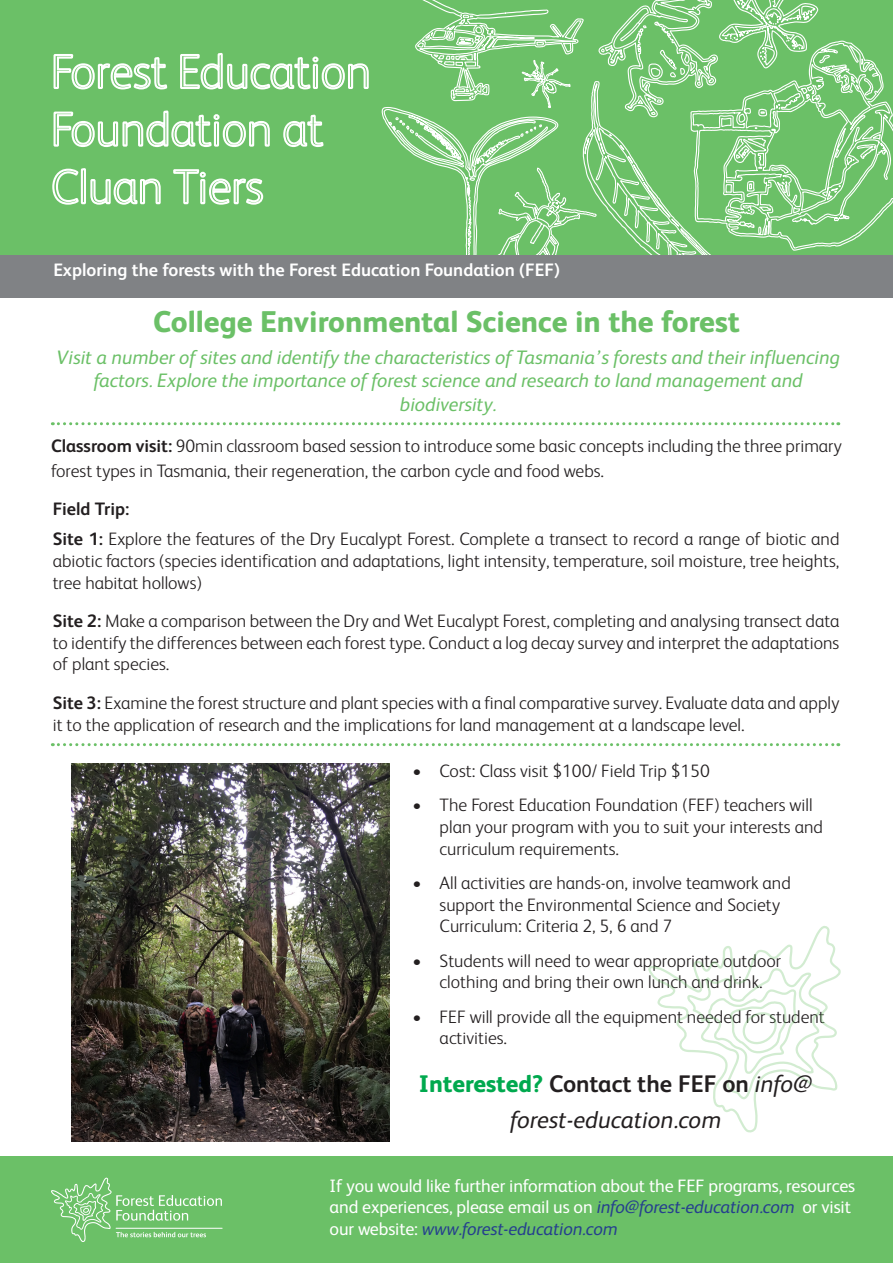
<style>
.page{position:relative;width:893px;height:1263px;background:#fff}
.page>*{position:absolute;margin:0;border:0;box-sizing:border-box;transform-origin:0 0}
.Newsletter_Article_H{font:800 30px "FS Albert";color:#6bc067}
.Newsletter_Article_H-2{font:italic 24px/36px "FS Albert";color:#231f20;text-align:center}
.Newsletter_Article_H-3{font:italic 19.5px/23.4px "FS Albert";color:#6bc067;text-align:center}
.Newsletter_Feature_T{font:300 18px/21.6px "FS Albert";color:#231f20;text-align:justify}
.Newsletter_Body_Text{font:300 18px/21.6px "FS Albert";color:#231f20}
.Newsletter_Header{font:18px/21.6px "FS Albert";letter-spacing:-.01em;color:#fff}
.Newsletter_Header-2{font:700 18px "FS Albert";color:#fff}
.Newsletter_Feature_T-2{font:700 18px "FS Albert";color:#231f20}
.s1{font-weight:700}
.s2{font-weight:800;font-style:normal;color:#00a94e}
.s3{font-weight:700;font-style:normal}
.s4{font-style:italic;color:#253f8e}
</style>
<div class="page">
<div style="left:0;top:0;width:893px;height:255px;background:#6bc067"></div>
<svg style="left:819px;top:40px;width:74px;height:190px"></svg>
<svg style="left:819px;top:63px;width:48px;height:184px"></svg>
<svg style="left:381px;top:0;width:438px;height:255px"></svg>
<div style="left:0;top:255px;width:893px;height:43px;background:#808285"></div>
<div style="left:0;top:1157px;width:893px;height:106px;background:#6bc067"></div>
<svg style="left:51px;top:1178px;width:171px;height:64px"></svg>
<hr style="left:116px;top:1228px;width:107px;height:1px;background:#fff">
<svg style="left:53px;top:53px;width:316px;height:94px"></svg>
<svg style="left:52px;top:168px;width:27px;height:37px"></svg>
<div style="left:81px;top:168px;width:5px;height:36px;border:2px solid #fff"></div>
<svg style="left:90px;top:178px;width:71px;height:27px"></svg>
<svg style="left:173px;top:169px;width:91px;height:36px"></svg>
<svg style="left:52px;top:743px;width:787px;height:3px"></svg>
<svg style="left:648px;top:926px;width:193px;height:207px"></svg>
<svg style="left:52px;top:422px;width:787px;height:3px"></svg>
<img style="left:72px;top:763px;width:317px;height:378px">
<p class="Newsletter_Header-2" style="left:53px;top:260px;width:508px">Exploring the forests with the Forest Education Foundation (FEF)</p>
<p class="Newsletter_Article_H" style="left:153px;top:304px;width:588px">College Environmental Science in the forest</p>
<p class="Newsletter_Article_H-3" style="left:57px;top:345px;width:785px">Visit a number of sites and identify the characteristics of Tasmania’s forests and their influencing factors. Explore the importance of forest science and research to land management and biodiversity.</p>
<p class="Newsletter_Feature_T" style="left:51px;top:433px;width:792px;line-height:25.2px"><span class="s1">Classroom visit:</span> 90min classroom based session to introduce some basic concepts including the three primary forest types in Tasmania, their regeneration, the carbon cycle and food webs.</p>
<p class="Newsletter_Feature_T-2" style="left:53px;top:499px;width:78px">Field Trip:</p>
<p class="Newsletter_Feature_T" style="left:53px;top:528px;width:788px"><span class="s1">Site 1:</span> Explore the features of the Dry Eucalypt Forest. Complete a transect to record a range of biotic and abiotic factors (species identification and adaptations, light intensity, temperature, soil moisture, tree heights, tree habitat hollows)</p>
<p class="Newsletter_Feature_T" style="left:53px;top:610px;width:788px"><span class="s1">Site 2:</span> Make a comparison between the Dry and Wet Eucalypt Forest, completing and analysing transect data to identify the differences between each forest type. Conduct a log decay survey and interpret the adaptations of plant species.</p>
<p class="Newsletter_Feature_T" style="left:53px;top:692px;width:788px"><span class="s1">Site 3:</span> Examine the forest structure and plant species with a final comparative survey. Evaluate data and apply it to the application of research and the implications for land management at a landscape level.</p>
<p class="Newsletter_Body_Text" style="left:413px;top:760px;width:299px">• Cost: Class visit $100/ Field Trip $150</p>
<p class="Newsletter_Body_Text" style="left:440px;top:794px;width:385px;text-indent:-27px">• The Forest Education Foundation (FEF) teachers will plan your program with you to suit your interests and curriculum requirements.</p>
<p class="Newsletter_Body_Text" style="left:440px;top:872px;width:353px;text-indent:-27px">• All activities are hands-on, involve teamwork and support the Environmental Science and Society<br>Curriculum: Criteria 2, 5, 6 and 7</p>
<p class="Newsletter_Body_Text" style="left:413px;top:949px;width:370px;text-align:center">• Students will need to wear appropriate outdoor clothing and bring their own lunch and drink.</p>
<p class="Newsletter_Body_Text" style="left:440px;top:1005px;width:387px;text-indent:-27px">• FEF will provide all the equipment needed for student activities.</p>
<p class="Newsletter_Article_H-2" style="left:419px;top:1065px;width:395px"><span class="s2">Interested?</span> <span class="s3">Contact the FEF on</span> info@ forest-education.com</p>
<p class="Newsletter_Header" style="left:330px;top:1174px;width:527px">If you would like further information about the FEF programs, resources and experiences, please email us on <span class="s4">info@forest-education.com</span> or visit our website: <span class="s4">www.forest-education.com</span></p>
</div>
